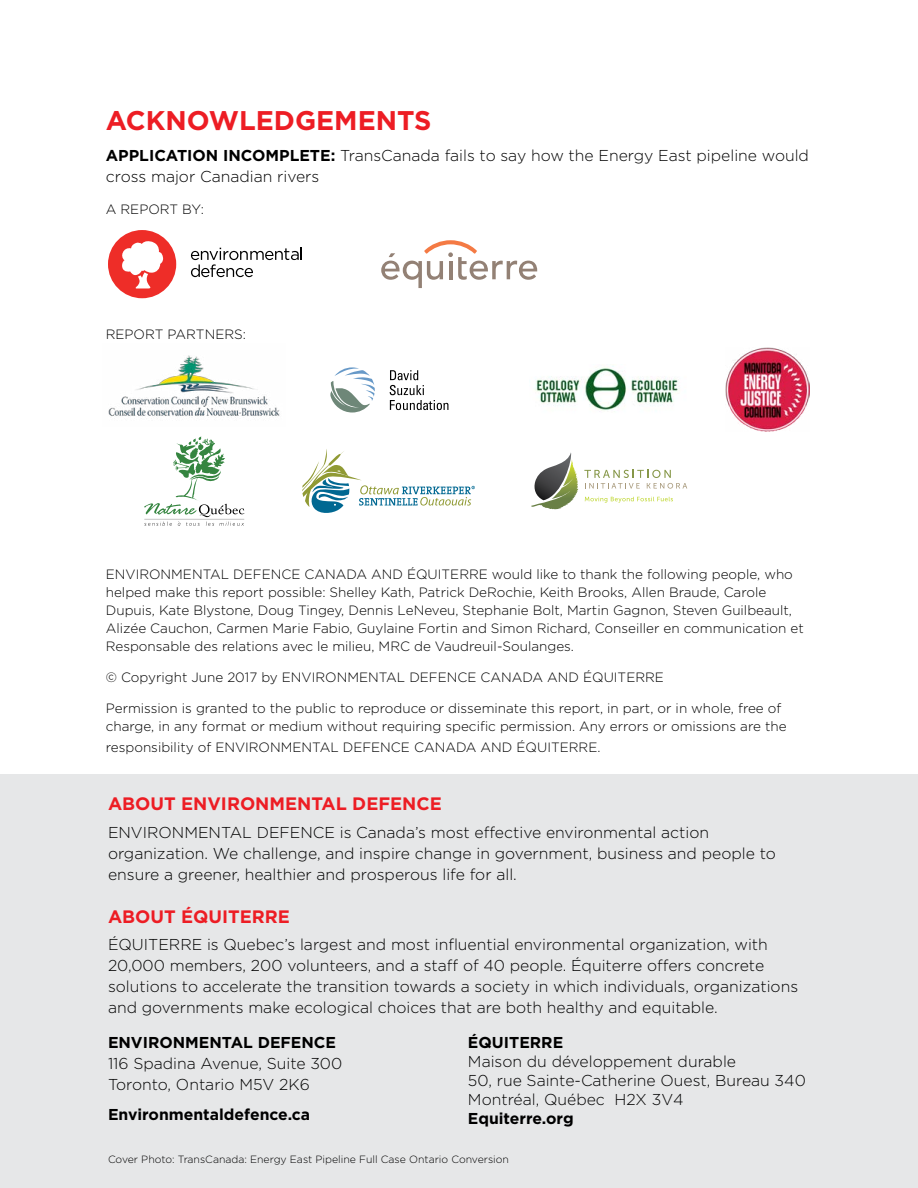
<style>
.page{position:relative;width:918px;height:1188px;background:#fff}
.page>*{position:absolute;margin:0;border:0;box-sizing:border-box;transform-origin:0 0}
.t1{font:700 27px "Gotham";color:#ed1d24}
.t2{font:700 18px "Gotham";color:#ed1d24}
.t3{font:300 15.75px/21px "Gotham";color:#000}
.t4{font:700 15.75px "Gotham";color:#000}
.t5{font:300 13.5px/18px "Gotham";color:#000}
.t6{font:300 10.5px "Gotham";color:#000}
.s1{font-weight:700}
</style>
<div class="page">
<div style="left:0;top:774px;width:918px;height:414px;background:#e6e7e8"></div>
<div style="left:108px;top:230px;width:68px;height:68px;background:#ee2d28;border-radius:50%"></div>
<svg style="left:122px;top:241px;width:41px;height:48px"></svg>
<svg style="left:191px;top:247px;width:111px;height:30px"></svg>
<svg style="left:381px;top:240px;width:156px;height:48px"></svg>
<img style="left:535px;top:366px;width:143px;height:45px">
<img style="left:726px;top:347px;width:84px;height:84px">
<svg style="left:531px;top:452px;width:47px;height:58px"></svg>
<svg style="left:584px;top:470px;width:103px;height:19px"></svg>
<svg style="left:585px;top:497px;width:88px;height:6px"></svg>
<svg style="left:390px;top:370px;width:58px;height:40px"></svg>
<svg style="left:330px;top:367px;width:45px;height:46px"></svg>
<img style="left:108px;top:355px;width:172px;height:62px">
<svg style="left:144px;top:436px;width:100px;height:90px"></svg>
<svg style="left:302px;top:449px;width:173px;height:64px"></svg>
<h1 class="t1" style="left:106px;top:102px;width:327px">ACKNOWLEDGEMENTS</h1>
<p class="t3" style="left:106px;top:145px;width:705px"><span class="s1">APPLICATION INCOMPLETE:</span> TransCanada fails to say how the Energy East pipeline would cross major Canadian rivers</p>
<p class="t5" style="left:106px;top:200px;width:100px">A REPORT BY:</p>
<p class="t5" style="left:106px;top:325px;width:142px">REPORT PARTNERS:</p>
<p class="t5" style="left:106px;top:564px;width:700px">ENVIRONMENTAL DEFENCE CANADA AND ÉQUITERRE would like to thank the following people, who helped make this report possible: Shelley Kath, Patrick DeRochie, Keith Brooks, Allen Braude, Carole Dupuis, Kate Blystone, Doug Tingey, Dennis LeNeveu, Stephanie Bolt, Martin Gagnon, Steven Guilbeault, Alizée Cauchon, Carmen Marie Fabio, Guylaine Fortin and Simon Richard, Conseiller en communication et Responsable des relations avec le milieu, MRC de Vaudreuil-Soulanges.</p>
<p class="t5" style="left:106px;top:668px;width:560px">© Copyright June 2017 by ENVIRONMENTAL DEFENCE CANADA AND ÉQUITERRE</p>
<p class="t5" style="left:106px;top:699px;width:682px">Permission is granted to the public to reproduce or disseminate this report, in part, or in whole, free of charge, in any format or medium without requiring specific permission. Any errors or omissions are the</p>
<p class="t5" style="left:106px;top:738px;width:496px">responsibility of ENVIRONMENTAL DEFENCE CANADA AND ÉQUITERRE.</p>
<h2 class="t2" style="left:108px;top:792px;width:335px">ABOUT ENVIRONMENTAL DEFENCE</h2>
<p class="t3" style="left:108px;top:821px;width:669px">ENVIRONMENTAL DEFENCE is Canada’s most effective environmental action organization. We challenge, and inspire change in government, business and people to ensure a greener, healthier and prosperous life for all.</p>
<h2 class="t2" style="left:108px;top:905px;width:184px">ABOUT ÉQUITERRE</h2>
<p class="t3" style="left:108px;top:934px;width:692px">ÉQUITERRE is Quebec’s largest and most influential environmental organization, with 20,000 members, 200 volunteers, and a staff of 40 people. Équiterre offers concrete solutions to accelerate the transition towards a society in which individuals, organizations and governments make ecological choices that are both healthy and equitable.</p>
<p class="t4" style="left:108px;top:1032px;width:230px">ENVIRONMENTAL DEFENCE</p>
<p class="t3" style="left:108px;top:1053px;width:236px">116 Spadina Avenue, Suite 300<br>Toronto, Ontario M5V 2K6</p>
<p class="t4" style="left:108px;top:1104px;width:204px">Environmentaldefence.ca</p>
<p class="t4" style="left:468px;top:1032px;width:97px">ÉQUITERRE</p>
<p class="t3" style="left:468px;top:1052px;width:339px;line-height:18.9px">Maison du développement durable<br>50, rue Sainte-Catherine Ouest, Bureau 340<br>Montréal, Québec H2X 3V4</p>
<p class="t4" style="left:468px;top:1108px;width:107px">Equiterre.org</p>
<p class="t6" style="left:108px;top:1152px;width:403px">Cover Photo: TransCanada: Energy East Pipeline Full Case Ontario Conversion</p>
</div>
